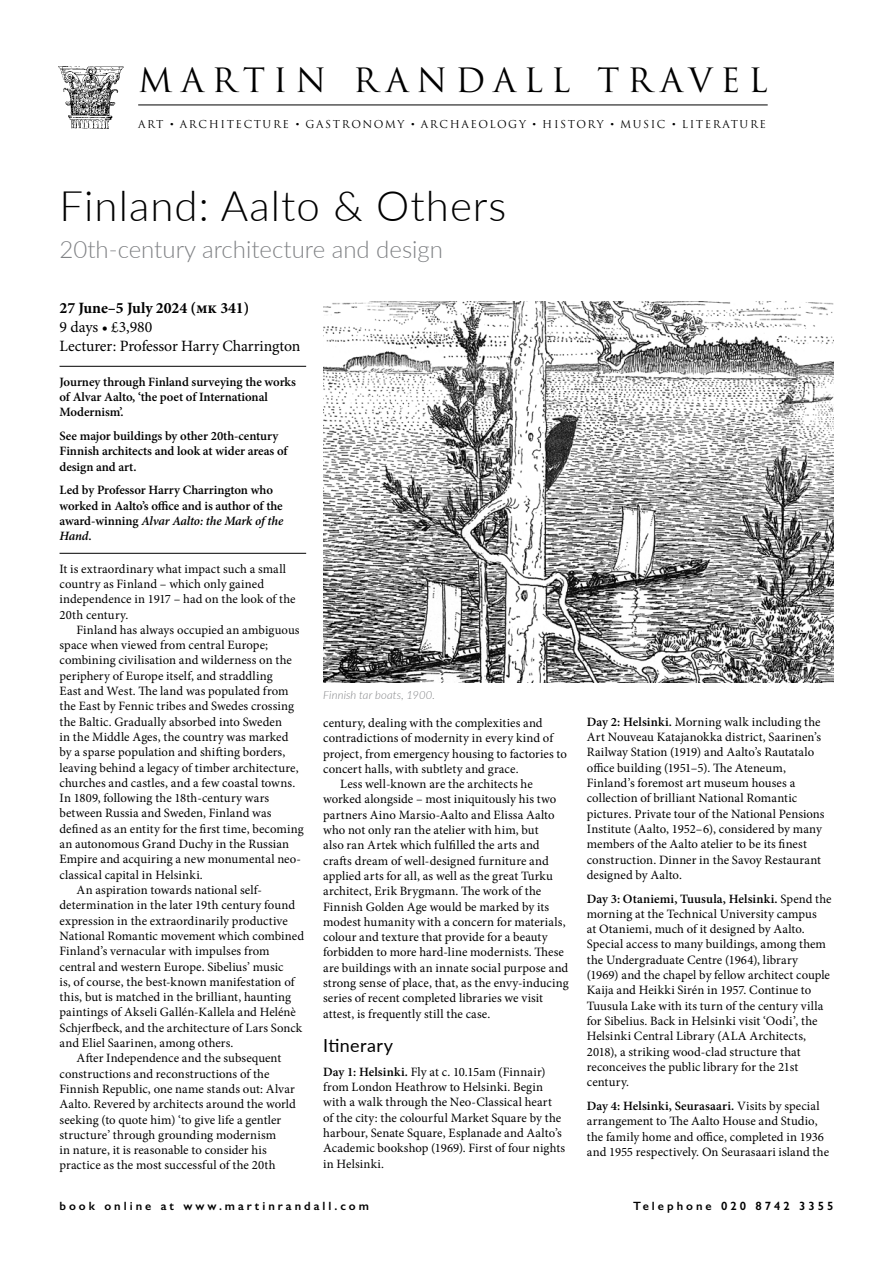
<style>
.page{position:relative;width:893px;height:1263px;background:#fff}
.page>*{position:absolute;margin:0;border:0;box-sizing:border-box;transform-origin:0 0}
.t1{font:300 42px "Lato";letter-spacing:.025em;color:#000}
.t2{font:32.7px "Trajan Pro";letter-spacing:.245em;color:#000}
.t3{font:300 24px "Lato";color:#808285}
.t4{font:18px "Lato";letter-spacing:.02em;color:#000}
.t5{font:15.75px/18.9px "Minion Pro";letter-spacing:-.005em;color:#000}
.t6{font:700 15.75px "Minion Pro";letter-spacing:-.005em;color:#000}
.t7{font:12.75px/15.3px "Minion Pro";letter-spacing:.005em;color:#000}
.t8{font:600 12.75px/15.3px "Minion Pro";letter-spacing:-.005em;color:#000}
.t9{font:600 12px "Gill Sans";letter-spacing:.25em;color:#000}
.t10{font:italic 300 11.25px "Lato";letter-spacing:.015em;color:#808285}
.t11{font:10.65px "Trajan Pro";letter-spacing:.15em;color:#000}
.s1{font-family:"Adobe Caslon Pro"}
.s2{font-style:italic}
.s3{font-weight:600}
</style>
<div class="page">
<img style="left:58px;top:66px;width:66px;height:63px">
<hr style="left:138px;top:105px;width:630px;height:1px;background:#000">
<hr style="left:60px;top:366px;width:246px;height:1px;background:#000">
<hr style="left:60px;top:553px;width:246px;height:1px;background:#000">
<img style="left:323px;top:302px;width:510px;height:380px">
<h2 class="t2" style="left:138px;top:59px;width:631px">MARTIN RANDALL TRAVEL</h2>
<p class="t11" style="left:138px;top:117px;width:629px">ART <span class="s1">•</span> ARCHITECTURE <span class="s1">•</span> GASTRONOMY <span class="s1">•</span> ARCHAEOLOGY <span class="s1">•</span> HISTORY <span class="s1">•</span> MUSIC <span class="s1">•</span> LITERATURE</p>
<h1 class="t1" style="left:60px;top:177px;width:448px">Finland: Aalto &amp; Others</h1>
<h3 class="t3" style="left:60px;top:233px;width:385px">20th-century architecture and design</h3>
<p class="t6" style="left:60px;top:297px;width:191px">27 June–5 July 2024 (mk 341)</p>
<p class="t5" style="left:60px;top:318px;width:242px">9 days • £3,980<br>Lecturer: Professor Harry Charrington</p>
<p class="t8" style="left:60px;top:374px;width:238px">Journey through Finland surveying the works of Alvar Aalto, ‘the poet of International<br>Modernism’.</p>
<p class="t8" style="left:60px;top:428px;width:230px">See major buildings by other 20th-century<br>Finnish architects and look at wider areas of design and art.</p>
<p class="t8" style="left:60px;top:483px;width:225px">Led by Professor Harry Charrington who worked in Aalto’s office and is author of the award-winning <span class="s2">Alvar Aalto: the Mark of the<br>Hand</span>.</p>
<p class="t7" style="left:60px;top:561px;width:238px">It is extraordinary what impact such a small country as Finland – which only gained independence in 1917 – had on the look of the 20th century.</p>
<p class="t7" style="left:77px;top:622px;width:225px">Finland has always occupied an ambiguous</p>
<p class="t7" style="left:60px;top:637px;width:210px">space when viewed from central Europe;</p>
<p class="t7" style="left:60px;top:653px;width:234px">combining civilisation and wilderness on the</p>
<p class="t7" style="left:60px;top:668px;width:215px">periphery of Europe itself, and straddling</p>
<p class="t7" style="left:60px;top:683px;width:231px">East and West. The land was populated from</p>
<p class="t7" style="left:60px;top:699px;width:236px">the East by Fennic tribes and Swedes crossing</p>
<p class="t7" style="left:60px;top:714px;width:224px">the Baltic. Gradually absorbed into Sweden</p>
<p class="t7" style="left:60px;top:729px;width:230px">in the Middle Ages, the country was marked</p>
<p class="t7" style="left:60px;top:745px;width:227px">by a sparse population and shifting borders,</p>
<p class="t7" style="left:60px;top:760px;width:241px">leaving behind a legacy of timber architecture,</p>
<p class="t7" style="left:60px;top:775px;width:237px">churches and castles, and a few coastal towns.</p>
<p class="t7" style="left:60px;top:790px;width:211px">In 1809, following the 18th-century wars</p>
<p class="t7" style="left:60px;top:806px;width:214px">between Russia and Sweden, Finland was</p>
<p class="t7" style="left:60px;top:821px;width:246px">defined as an entity for the first time, becoming</p>
<p class="t7" style="left:60px;top:836px;width:231px">an autonomous Grand Duchy in the Russian</p>
<p class="t7" style="left:60px;top:852px;width:243px">Empire and acquiring a new monumental neo-</p>
<p class="t7" style="left:60px;top:867px;width:145px">classical capital in Helsinki.</p>
<p class="t7" style="left:77px;top:882px;width:187px">An aspiration towards national self-</p>
<p class="t7" style="left:60px;top:898px;width:237px">determination in the later 19th century found</p>
<p class="t7" style="left:60px;top:913px;width:230px">expression in the extraordinarily productive</p>
<p class="t7" style="left:60px;top:928px;width:246px">National Romantic movement which combined</p>
<p class="t7" style="left:60px;top:943px;width:212px">Finland’s vernacular with impulses from</p>
<p class="t7" style="left:60px;top:959px;width:226px">central and western Europe. Sibelius’ music</p>
<p class="t7" style="left:60px;top:974px;width:236px">is, of course, the best-known manifestation of</p>
<p class="t7" style="left:60px;top:989px;width:233px">this, but is matched in the brilliant, haunting</p>
<p class="t7" style="left:60px;top:1005px;width:238px">paintings of Akseli Gallén-Kallela and Helénè</p>
<p class="t7" style="left:60px;top:1020px;width:244px">Schjerfbeck, and the architecture of Lars Sonck</p>
<p class="t7" style="left:60px;top:1035px;width:175px">and Eliel Saarinen, among others.</p>
<p class="t7" style="left:77px;top:1051px;width:206px">After Independence and the subsequent</p>
<p class="t7" style="left:60px;top:1066px;width:211px">constructions and reconstructions of the</p>
<p class="t7" style="left:60px;top:1081px;width:237px">Finnish Republic, one name stands out: Alvar</p>
<p class="t7" style="left:60px;top:1096px;width:238px">Aalto. Revered by architects around the world</p>
<p class="t7" style="left:60px;top:1112px;width:223px">seeking (to quote him) ‘to give life a gentler</p>
<p class="t7" style="left:60px;top:1127px;width:218px">structure’ through grounding modernism</p>
<p class="t7" style="left:60px;top:1142px;width:209px">in nature, it is reasonable to consider his</p>
<p class="t7" style="left:60px;top:1158px;width:218px">practice as the most successful of the 20th</p>
<p class="t10" style="left:323px;top:687px;width:113px">Finnish tar boats, 1900.</p>
<p class="t7" style="left:323px;top:715px;width:221px">century, dealing with the complexities and</p>
<p class="t7" style="left:323px;top:730px;width:231px">contradictions of modernity in every kind of</p>
<p class="t7" style="left:323px;top:746px;width:245px">project, from emergency housing to factories to</p>
<p class="t7" style="left:323px;top:761px;width:197px">concert halls, with subtlety and grace.</p>
<p class="t7" style="left:340px;top:776px;width:194px">Less well-known are the architects he</p>
<p class="t7" style="left:323px;top:792px;width:235px">worked alongside – most iniquitously his two</p>
<p class="t7" style="left:323px;top:807px;width:233px">partners Aino Marsio-Aalto and Elissa Aalto</p>
<p class="t7" style="left:323px;top:822px;width:217px">who not only ran the atelier with him, but</p>
<p class="t7" style="left:323px;top:838px;width:218px">also ran Artek which fulfilled the arts and</p>
<p class="t7" style="left:323px;top:853px;width:227px">crafts dream of well-designed furniture and</p>
<p class="t7" style="left:323px;top:868px;width:231px">applied arts for all, as well as the great Turku</p>
<p class="t7" style="left:323px;top:883px;width:220px">architect, Erik Brygmann. The work of the</p>
<p class="t7" style="left:323px;top:899px;width:228px">Finnish Golden Age would be marked by its</p>
<p class="t7" style="left:323px;top:914px;width:244px">modest humanity with a concern for materials,</p>
<p class="t7" style="left:323px;top:929px;width:226px">colour and texture that provide for a beauty</p>
<p class="t7" style="left:323px;top:945px;width:242px">forbidden to more hard-line modernists. These</p>
<p class="t7" style="left:323px;top:960px;width:247px">are buildings with an innate social purpose and</p>
<p class="t7" style="left:323px;top:975px;width:247px">strong sense of place, that, as the envy-inducing</p>
<p class="t7" style="left:323px;top:991px;width:221px">series of recent completed libraries we visit</p>
<p class="t7" style="left:323px;top:1006px;width:169px">attest, is frequently still the case.</p>
<h3 class="t4" style="left:323px;top:1032px;width:72px">Itinerary</h3>
<p class="t7" style="left:323px;top:1064px;width:243px"><span class="s3">Day 1: Helsinki.</span> Fly at c. 10.15am (Finnair) from London Heathrow to Helsinki. Begin with a walk through the Neo-Classical heart of the city: the colourful Market Square by the harbour, Senate Square, Esplanade and Aalto’s Academic bookshop (1969). First of four nights in Helsinki.</p>
<p class="t7" style="left:587px;top:714px;width:239px"><span class="s3">Day 2: Helsinki.</span> Morning walk including the Art Nouveau Katajanokka district, Saarinen’s Railway Station (1919) and Aalto’s Rautatalo office building (1951–5). The Ateneum, Finland’s foremost art museum houses a collection of brilliant National Romantic pictures. Private tour of the National Pensions Institute (Aalto, 1952–6), considered by many members of the Aalto atelier to be its finest construction. Dinner in the Savoy Restaurant designed by Aalto.</p>
<p class="t7" style="left:587px;top:891px;width:246px"><span class="s3">Day 3: Otaniemi, Tuusula, Helsinki.</span> Spend the morning at the Technical University campus<br>at Otaniemi, much of it designed by Aalto.<br>Special access to many buildings, among them the Undergraduate Centre (1964), library (1969) and the chapel by fellow architect couple Kaija and Heikki Sirén in 1957. Continue to Tuusula Lake with its turn of the century villa for Sibelius. Back in Helsinki visit ‘Oodi’, the Helsinki Central Library (ALA Architects, 2018), a striking wood-clad structure that reconceives the public library for the 21st century.</p>
<p class="t7" style="left:587px;top:1098px;width:244px"><span class="s3">Day 4: Helsinki, Seurasaari.</span> Visits by special arrangement to The Aalto House and Studio, the family home and office, completed in 1936 and 1955 respectively. On Seurasaari island the</p>
<p class="t9" style="left:60px;top:1199px;width:311px">book online at www.martinrandall.com</p>
<p class="t9" style="left:633px;top:1199px;width:202px">Telephone 020 8742 3355</p>
</div>
